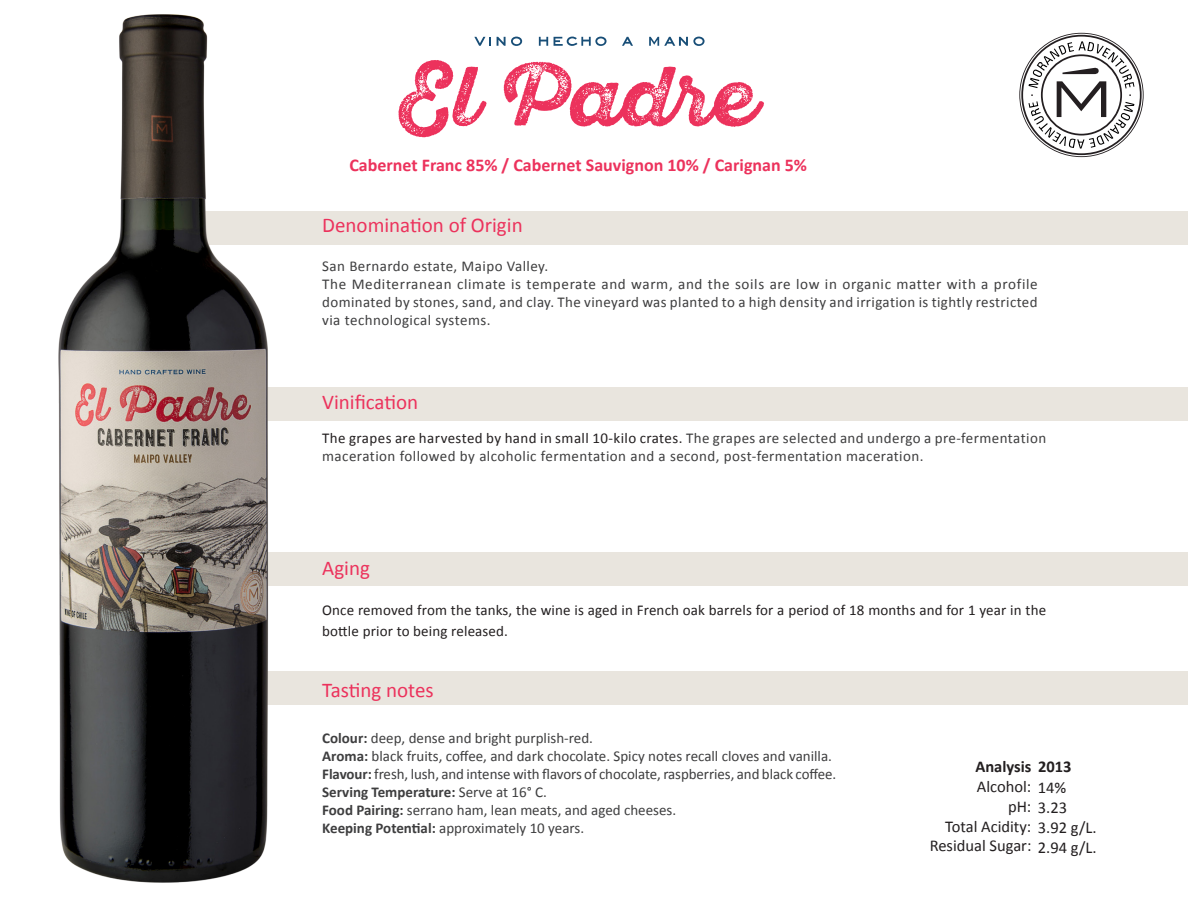
<style>
.page{position:relative;width:1188px;height:918px;background:#fff}
.page>*{position:absolute;margin:0;border:0;box-sizing:border-box;transform-origin:0 0}
.Texto_ok{font:21px "Calibri";color:#ec325c}
.Texto_ok-2{font:700 18px "Calibri";color:#ec325c}
.Texto_ok-3{font:16.5px "Calibri";color:#231f20}
.Texto_ok-4{font:700 16.5px "Calibri";color:#231f20}
.Texto_ok-5{font:15px/18px "Calibri";letter-spacing:.015em;color:#3e3e3f;text-align:justify}
._03_Texto{font:15px/21px "Calibri";letter-spacing:.01em;color:#231f20}
.Texto_ok-6{font:15px "Calibri";letter-spacing:-.005em;color:#3e3e3f}
.Texto_ok-7{font:700 15px "Calibri";color:#3e3e3f}
.s1{color:#231f20}
.s2{font-weight:700}
.s3{font-weight:400}
</style>
<div class="page">
<div style="left:169px;top:211px;width:1019px;height:33px;background:#e9e5de"></div>
<div style="left:169px;top:387px;width:1019px;height:34px;background:#e9e5de"></div>
<div style="left:169px;top:552px;width:1019px;height:33px;background:#e9e5de"></div>
<div style="left:169px;top:671px;width:1019px;height:34px;background:#e9e5de"></div>
<svg style="left:1019px;top:33px;width:125px;height:124px"></svg>
<svg style="left:474px;top:37px;width:17px;height:9px"></svg>
<svg style="left:497px;top:37px;width:25px;height:9px"></svg>
<svg style="left:539px;top:37px;width:9px;height:9px"></svg>
<svg style="left:554px;top:36px;width:53px;height:10px"></svg>
<svg style="left:622px;top:37px;width:11px;height:9px"></svg>
<svg style="left:649px;top:37px;width:56px;height:9px"></svg>
<svg style="left:398px;top:60px;width:89px;height:77px"></svg>
<svg style="left:504px;top:62px;width:260px;height:65px"></svg>
<img style="left:58px;top:14px;width:230px;height:869px">
<p class="Texto_ok-2" style="left:349px;top:153px;width:459px">Cabernet Franc 85% / Cabernet Sauvignon 10% / Carignan 5%</p>
<p class="Texto_ok" style="left:322px;top:212px;width:202px">Denomination of Origin</p>
<p class="Texto_ok-5" style="left:322px;top:256px;width:228px">San Bernardo estate, Maipo Valley.</p>
<p class="Texto_ok-5" style="left:322px;top:274px;width:717px">The Mediterranean climate is temperate and warm, and the soils are low in organic matter with a profile dominated by stones, sand, and clay. The vineyard was planted to a high density and irrigation is tightly restricted via technological systems.</p>
<p class="Texto_ok" style="left:322px;top:389px;width:98px">Vinification</p>
<p class="Texto_ok-5" style="left:322px;top:428px;width:726px"><span class="s1">The grapes are harvested by hand in small 10-kilo crates.</span> The grapes are selected and undergo a pre-fermentation maceration followed by alcoholic fermentation and a second, post-fermentation maceration.</p>
<p class="Texto_ok" style="left:322px;top:555px;width:49px">Aging</p>
<p class="_03_Texto" style="left:322px;top:599px;width:725px">Once removed from the tanks, the wine is aged in French oak barrels for a period of 18 months and for 1 year in the bottle prior to being released.</p>
<p class="Texto_ok" style="left:322px;top:677px;width:113px">Tasting notes</p>
<p class="Texto_ok-5" style="left:322px;top:728px;width:272px"><span class="s2">Colour:</span> deep, dense and bright purplish-red.</p>
<p class="Texto_ok-5" style="left:322px;top:746px;width:511px"><span class="s2">Aroma:</span> black fruits, coffee, and dark chocolate. Spicy notes recall cloves and vanilla.</p>
<p class="Texto_ok-6" style="left:322px;top:765px;width:516px"><span class="s2">Flavour:</span> fresh, lush, and intense with flavors of chocolate, raspberries, and black coffee.</p>
<p class="Texto_ok-7" style="left:322px;top:783px;width:226px">Serving Temperature: <span class="s3">Serve at 16° C.</span></p>
<p class="Texto_ok-5" style="left:322px;top:800px;width:355px"><span class="s2">Food Pairing:</span> serrano ham, lean meats, and aged cheeses.</p>
<p class="Texto_ok-5" style="left:322px;top:818px;width:263px"><span class="s2">Keeping Potential:</span> approximately 10 years.</p>
<p class="Texto_ok-4" style="left:975px;top:757px;width:98px">Analysis 2013</p>
<p class="Texto_ok-3" style="left:977px;top:776px;width:91px">Alcohol: 14%</p>
<p class="Texto_ok-3" style="left:1008px;top:797px;width:61px">pH: 3.23</p>
<p class="Texto_ok-3" style="left:945px;top:816px;width:153px">Total Acidity: 3.92 g/L.</p>
<p class="Texto_ok-3" style="left:930px;top:836px;width:168px">Residual Sugar: 2.94 g/L.</p>
</div>
